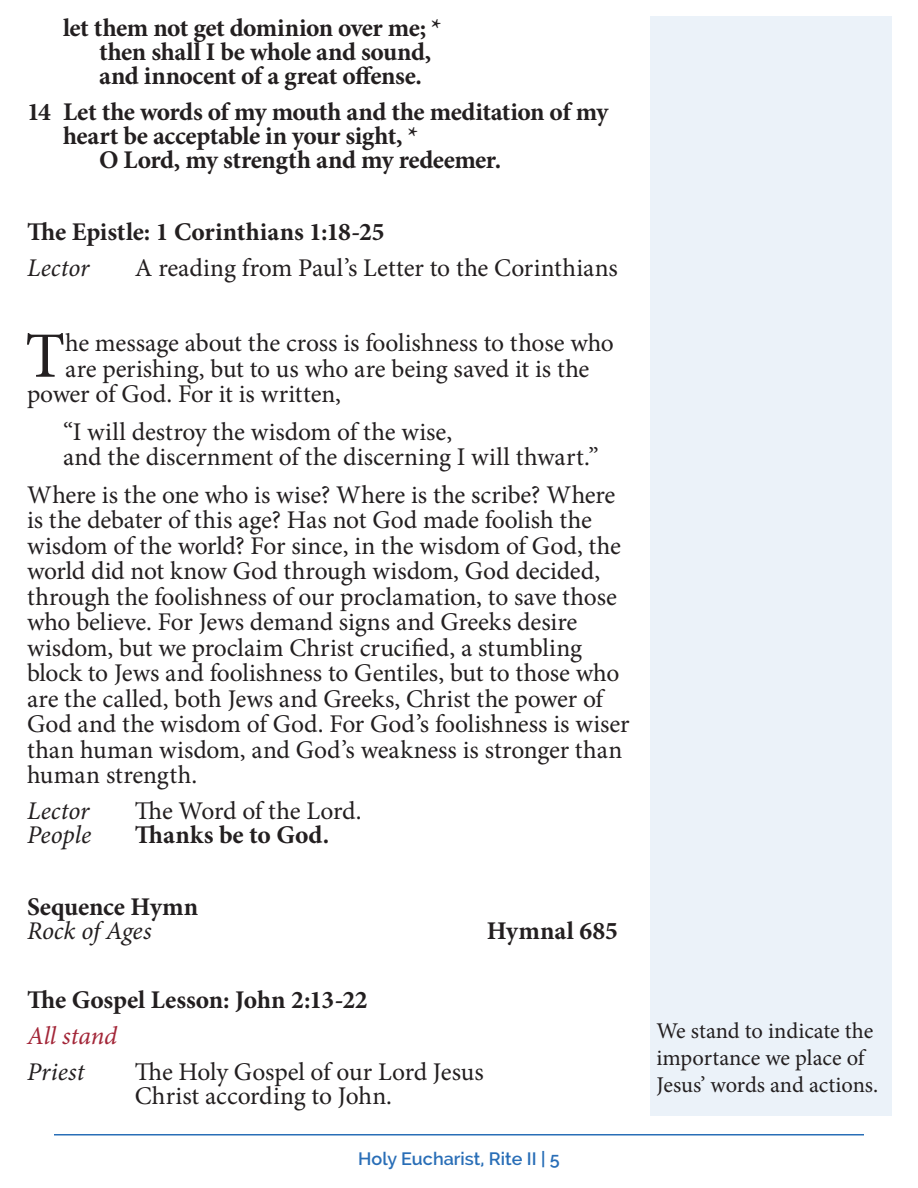
<style>
.page{position:relative;width:918px;height:1188px;background:#fff}
.page>*{position:absolute;margin:0;border:0;box-sizing:border-box;transform-origin:0 0}
.People{font:64.8px "Minion Pro";color:#231f20}
.People-2{font:25.5px/25.5px "Minion Pro";color:#231f20}
.People-3{font:700 25.5px/24px "Minion Pro";letter-spacing:-.005em;color:#231f20}
.People-4{font:italic 25.5px "Minion Pro";color:#231f20}
.People-5{font:25.5px "Minion Pro";letter-spacing:-.02em;color:#231f20}
.People-6{font:italic 25.5px "Minion Pro";letter-spacing:-.005em;color:#a32638}
.t1{font:22.5px/27px "Minion Pro";letter-spacing:-.005em;color:#231f20}
.t2{font:600 18px "Raleway";color:#296eb7}
.s1{font-weight:400;font-style:italic}
</style>
<div class="page">
<hr style="left:54px;top:1134px;width:810px;height:2px;background:#296eb7">
<div style="left:650px;top:16px;width:242px;height:1100px;background:#ebf2f9"></div>
<p class="People-3" style="left:99px;top:16px;width:344px;text-indent:-36px">let them not get dominion over me; * then shall I be whole and sound, and innocent of a great offense.</p>
<p class="People-3" style="left:27px;top:100px;width:584px">14 Let the words of my mouth and the meditation of my</p>
<p class="People-3" style="left:63px;top:124px;width:357px">heart be acceptable in your sight, *</p>
<p class="People-3" style="left:99px;top:148px;width:404px">O Lord, my strength and my redeemer.</p>
<p class="People-3" style="left:27px;top:220px;width:359px">The Epistle: 1 Corinthians 1:18-25</p>
<p class="People-4" style="left:27px;top:251px;width:64px">Lector</p>
<p class="People-2" style="left:135px;top:255px;width:485px">A reading from Paul’s Letter to the Corinthians</p>
<p class="People" style="left:25px;top:313px;width:41px">T</p>
<p class="People-2" style="left:65px;top:330px;width:550px">he message about the cross is foolishness to those who</p>
<p class="People-2" style="left:65px;top:356px;width:526px">are perishing, but to us who are being saved it is the</p>
<p class="People-2" style="left:27px;top:381px;width:315px">power of God. For it is written,</p>
<p class="People-2" style="left:63px;top:419px;width:537px">“I will destroy the wisdom of the wise,<br>and the discernment of the discerning I will thwart.”</p>
<p class="People-2" style="left:27px;top:482px;width:604px">Where is the one who is wise? Where is the scribe? Where is the debater of this age? Has not God made foolish the wisdom of the world? For since, in the wisdom of God, the world did not know God through wisdom, God decided, through the foolishness of our proclamation, to save those who believe. For Jews demand signs and Greeks desire wisdom, but we proclaim Christ crucified, a stumbling block to Jews and foolishness to Gentiles, but to those who are the called, both Jews and Greeks, Christ the power of God and the wisdom of God. For God’s foolishness is wiser than human wisdom, and God’s weakness is stronger than human strength.</p>
<p class="People-4" style="left:27px;top:794px;width:64px">Lector</p>
<p class="People-5" style="left:135px;top:794px;width:228px">The Word of the Lord.</p>
<p class="People-4" style="left:27px;top:818px;width:66px">People</p>
<p class="People-3" style="left:135px;top:823px;width:196px">Thanks be to God.</p>
<p class="People-3" style="left:27px;top:895px;width:173px">Sequence Hymn<br><span class="s1">Rock of Ages</span></p>
<p class="People-3" style="left:487px;top:919px;width:133px">Hymnal 685</p>
<p class="People-3" style="left:27px;top:988px;width:342px">The Gospel Lesson: John 2:13-22</p>
<p class="People-6" style="left:27px;top:1019px;width:92px">All stand</p>
<p class="People-4" style="left:27px;top:1055px;width:59px">Priest</p>
<p class="People-2" style="left:135px;top:1060px;width:350px;line-height:24px">The Holy Gospel of our Lord Jesus<br>Christ according to John.</p>
<p class="t2" style="left:358px;top:1149px;width:203px">Holy Eucharist, Rite II | 5</p>
<p class="t1" style="left:657px;top:1018px;width:223px">We stand to indicate the importance we place of<br>Jesus’ words and actions.</p>
</div>
